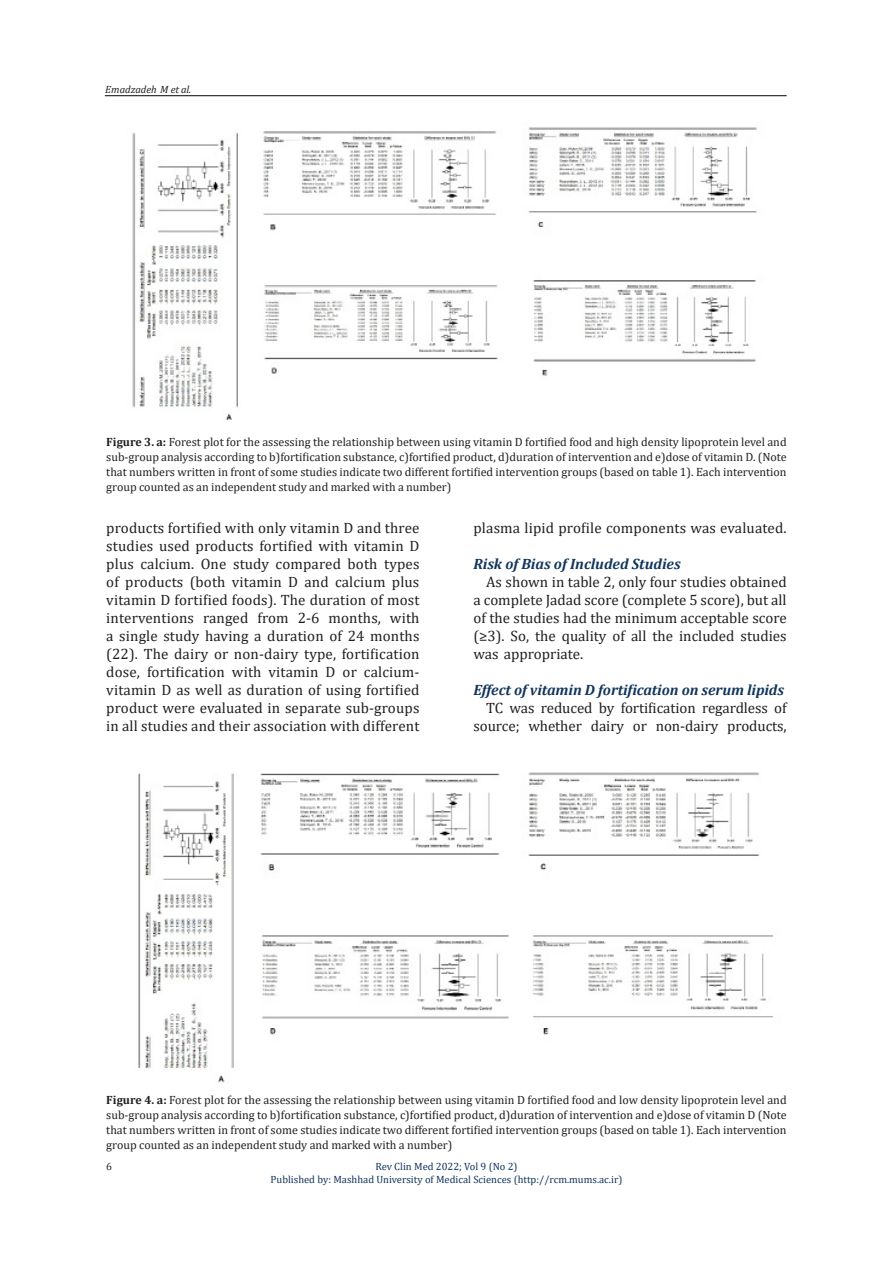
<style>
.page{position:relative;width:893px;height:1263px;background:#fff}
.page>*{position:absolute;margin:0;border:0;box-sizing:border-box;transform-origin:0 0}
.t1{font:15px/18px "Cambria";color:#231f20;text-align:justify}
.t2{font:italic 700 15px "Cambria";letter-spacing:-.005em;color:#12365c}
.t3{font:12px/15px "Cambria";color:#231f20;text-align:justify}
.t4{font:10.5px/12.6px "Cambria";color:#12365c;text-align:center}
.t5{font:italic 10.5px "Cambria";color:#231f20}
.t6{font:10.5px "Cambria";color:#231f20}
.s1{font-weight:700}
</style>
<div class="page">
<hr style="left:105px;top:95px;width:682px;height:1px;background:#231f20">
<img style="left:132px;top:127px;width:625px;height:293px">
<img style="left:138px;top:772px;width:636px;height:311px">
<p class="t5" style="left:105px;top:82px;width:88px">Emadzadeh M et al.</p>
<p class="t3" style="left:106px;top:435px;width:682px"><span class="s1">Figure 3. a:</span> Forest plot for the assessing the relationship between using vitamin D fortified food and high density lipoprotein level and sub-group analysis according to b)fortification substance, c)fortified product, d)duration of intervention and e)dose of vitamin D. (Note that numbers written in front of some studies indicate two different fortified intervention groups (based on table 1). Each intervention group counted as an independent study and marked with a number)</p>
<p class="t1" style="left:106px;top:519px;width:315px">products fortified with only vitamin D and three studies used products fortified with vitamin D plus calcium. One study compared both types of products (both vitamin D and calcium plus vitamin D fortified foods). The duration of most interventions ranged from 2-6 months, with a single study having a duration of 24 months (22). The dairy or non-dairy type, fortification dose, fortification with vitamin D or calcium&shy;vitamin D as well as duration of using fortified product were evaluated in separate sub-groups in all studies and their association with different</p>
<p class="t1" style="left:473px;top:519px;width:315px">plasma lipid profile components was evaluated.</p>
<p class="t2" style="left:473px;top:554px;width:209px">Risk of Bias of Included Studies</p>
<p class="t1" style="left:473px;top:573px;width:315px;text-indent:13px">As shown in table 2, only four studies obtained a complete Jadad score (complete 5 score), but all of the studies had the minimum acceptable score (≥3). So, the quality of all the included studies was appropriate.</p>
<p class="t2" style="left:473px;top:680px;width:312px">Effect of vitamin D fortification on serum lipids</p>
<p class="t1" style="left:473px;top:699px;width:315px;text-align:right">TC was reduced by fortification regardless of source; whether dairy or non-dairy products,</p>
<p class="t3" style="left:106px;top:1093px;width:682px"><span class="s1">Figure 4. a:</span> Forest plot for the assessing the relationship between using vitamin D fortified food and low density lipoprotein level and sub-group analysis according to b)fortification substance, c)fortified product, d)duration of intervention and e)dose of vitamin D (Note that numbers written in front of some studies indicate two different fortified intervention groups (based on table 1). Each intervention group counted as an independent study and marked with a number)</p>
<p class="t6" style="left:106px;top:1160px;width:7px">6</p>
<p class="t4" style="left:271px;top:1160px;width:353px">Rev Clin Med 2022; Vol 9 (No 2)<br>Published by: Mashhad University of Medical Sciences (http://rcm.mums.ac.ir)</p>
</div>
